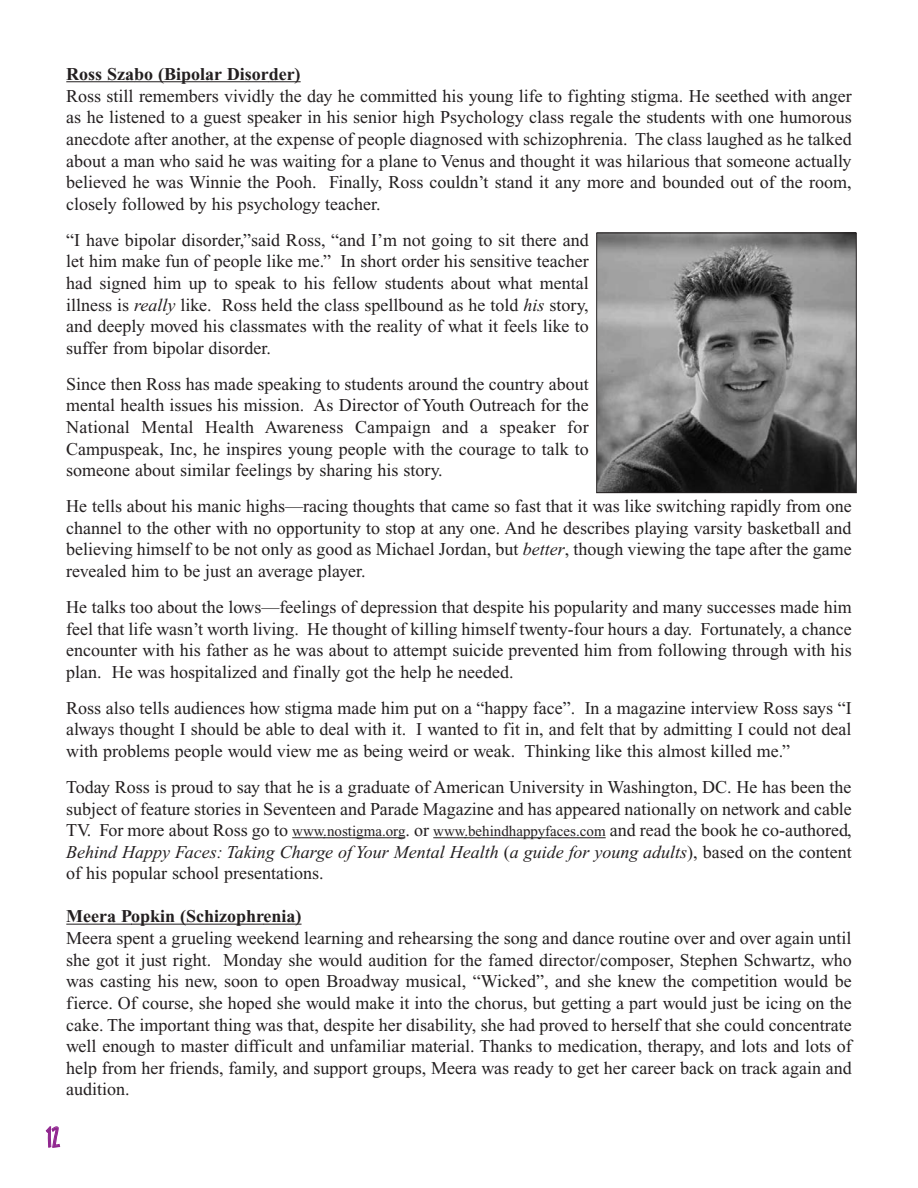
<style>
.page{position:relative;width:918px;height:1188px;background:#fff}
.page>*{position:absolute;margin:0;border:0;box-sizing:border-box;transform-origin:0 0}
.t1{font:500 28.5px "Smile ICG";color:#90268f}
.t2{font:18px/21.6px "Times New Roman";color:#231f20;text-align:justify}
.t3{font:700 18px "Times New Roman";color:#231f20}
.s1{font-style:italic}
.s2{font-size:15px}
</style>
<div class="page">
<hr style="left:66px;top:81px;width:68px;height:1px;background:#231f20">
<hr style="left:134px;top:81px;width:135px;height:1px;background:#231f20">
<hr style="left:269px;top:81px;width:32px;height:1px;background:#231f20">
<hr style="left:292px;top:837px;width:33px;height:1px;background:#231f20">
<hr style="left:323px;top:837px;width:75px;height:1px;background:#231f20">
<hr style="left:433px;top:837px;width:33px;height:1px;background:#231f20">
<hr style="left:464px;top:837px;width:74px;height:1px;background:#231f20">
<svg style="left:538px;top:837px;width:12px;height:1px"></svg>
<hr style="left:550px;top:837px;width:56px;height:1px;background:#231f20">
<hr style="left:66px;top:924px;width:41px;height:1px;background:#231f20">
<svg style="left:107px;top:924px;width:24px;height:1px"></svg>
<hr style="left:131px;top:924px;width:133px;height:1px;background:#231f20">
<hr style="left:264px;top:924px;width:38px;height:1px;background:#231f20">
<img style="left:598px;top:235px;width:257px;height:256px">
<div style="left:596px;top:233px;width:261px;height:260px;border:1px solid #231f20"></div>
<p class="t3" style="left:66px;top:68px;width:236px">Ross Szabo (Bipolar Disorder)</p>
<p class="t2" style="left:66px;top:87px;width:787px">Ross still remembers vividly the day he committed his young life to fighting stigma. He seethed with anger as he listened to a guest speaker in his senior high Psychology class regale the students with one humorous anecdote after another, at the expense of people diagnosed with schizophrenia. The class laughed as he talked about a man who said he was waiting for a plane to Venus and thought it was hilarious that someone actually believed he was Winnie the Pooh. Finally, Ross couldn’t stand it any more and bounded out of the room, closely followed by his psychology teacher.</p>
<p class="t2" style="left:66px;top:231px;width:524px">“I have bipolar disorder,”said Ross, “and I’m not going to sit there and let him make fun of people like me.” In short order his sensitive teacher had signed him up to speak to his fellow students about what mental illness is <span class="s1">really</span> like. Ross held the class spellbound as he told <span class="s1">his</span> story, and deeply moved his classmates with the reality of what it feels like to suffer from bipolar disorder.</p>
<p class="t2" style="left:66px;top:375px;width:524px">Since then Ross has made speaking to students around the country about mental health issues his mission. As Director of Youth Outreach for the National Mental Health Awareness Campaign and a speaker for Campuspeak, Inc, he inspires young people with the courage to talk to someone about similar feelings by sharing his story.</p>
<p class="t2" style="left:66px;top:497px;width:787px">He tells about his manic highs—racing thoughts that came so fast that it was like switching rapidly from one channel to the other with no opportunity to stop at any one. And he describes playing varsity basketball and believing himself to be not only as good as Michael Jordan, but <span class="s1">better</span>, though viewing the tape after the game revealed him to be just an average player.</p>
<p class="t2" style="left:66px;top:598px;width:787px">He talks too about the lows—feelings of depression that despite his popularity and many successes made him feel that life wasn’t worth living. He thought of killing himself twenty-four hours a day. Fortunately, a chance encounter with his father as he was about to attempt suicide prevented him from following through with his plan. He was hospitalized and finally got the help he needed.</p>
<p class="t2" style="left:66px;top:699px;width:787px">Ross also tells audiences how stigma made him put on a “happy face”. In a magazine interview Ross says “I always thought I should be able to deal with it. I wanted to fit in, and felt that by admitting I could not deal with problems people would view me as being weird or weak. Thinking like this almost killed me.”</p>
<p class="t2" style="left:66px;top:778px;width:787px">Today Ross is proud to say that he is a graduate of American University in Washington, DC. He has been the subject of feature stories in Seventeen and Parade Magazine and has appeared nationally on network and cable TV. For more about Ross go to <span class="s2">www.nostigma.org</span>. or <span class="s2">www.behindhappyfaces.com</span> and read the book he co-authored, <span class="s1">Behind Happy Faces: Taking Charge of Your Mental Health</span> (<span class="s1">a guide for young adults</span>), based on the content of his popular school presentations.</p>
<p class="t3" style="left:66px;top:910px;width:237px">Meera Popkin (Schizophrenia)</p>
<p class="t2" style="left:66px;top:929px;width:787px">Meera spent a grueling weekend learning and rehearsing the song and dance routine over and over again until she got it just right. Monday she would audition for the famed director/composer, Stephen Schwartz, who was casting his new, soon to open Broadway musical, “Wicked”, and she knew the competition would be fierce. Of course, she hoped she would make it into the chorus, but getting a part would just be icing on the cake. The important thing was that, despite her disability, she had proved to herself that she could concentrate well enough to master difficult and unfamiliar material. Thanks to medication, therapy, and lots and lots of help from her friends, family, and support groups, Meera was ready to get her career back on track again and audition.</p>
<h1 class="t1" style="left:46px;top:1129px;width:16px">12</h1>
</div>
